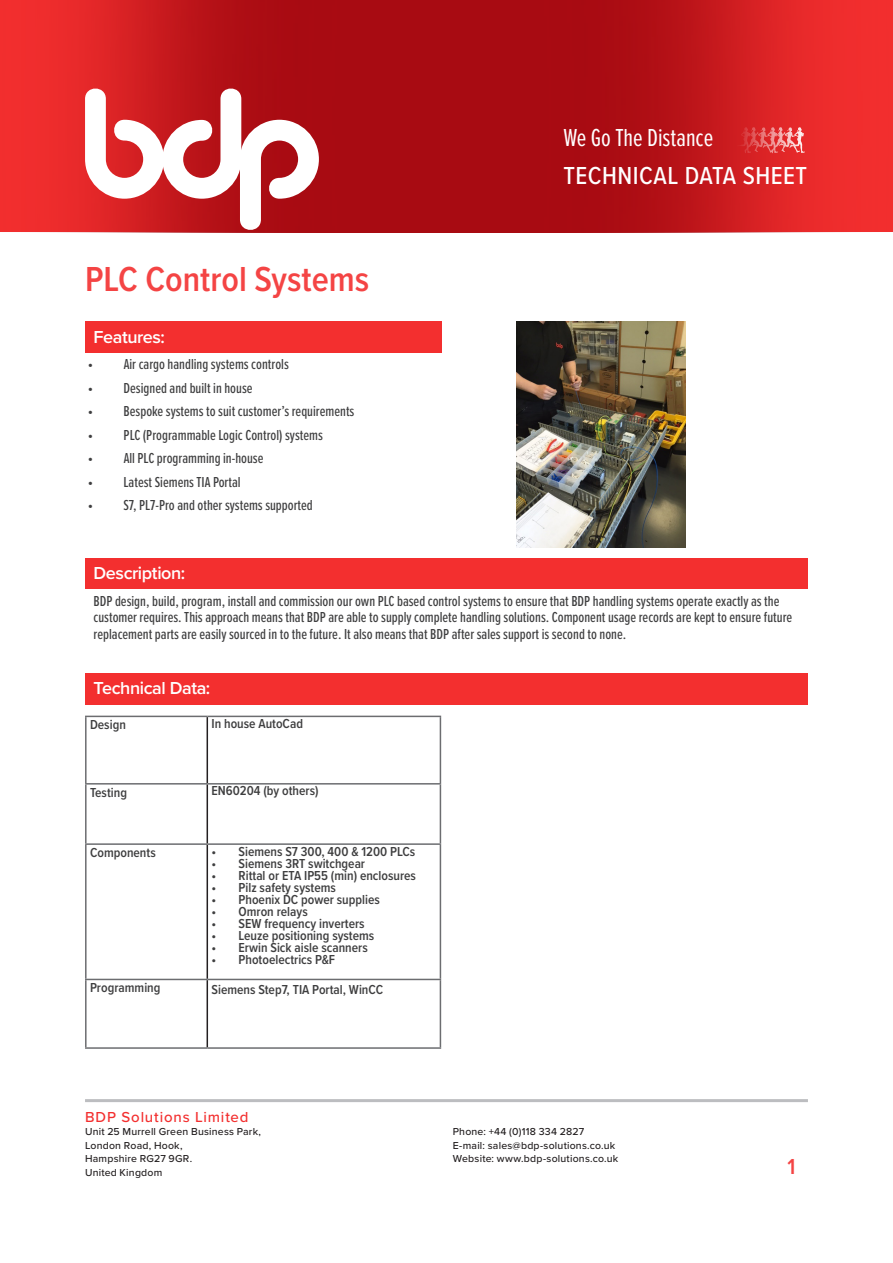
<style>
.page{position:relative;width:893px;height:1263px;background:#fff}
.page>*{position:absolute;margin:0;border:0;box-sizing:border-box;transform-origin:0 0}
.MainTitle{font:600 36px "Proxima Nova Cond";color:#f44444}
.t1{font:500 25.5px "Proxima Nova Cond";letter-spacing:.02em;color:#fff}
.t2{font:25.5px "Proxima Nova Ex Cn";color:#fff}
.markers{font:600 22.5px "Proxima Nova Cond";color:#f44444}
.sheetHeadings{font:600 18px "Proxima Nova";letter-spacing:-.025em;color:#fff}
.bodyTextMain{font:500 15px/16.5px "Proxima Nova Ex Cn";color:#3e3e3f}
.t3{font:500 15px "Proxima Nova";letter-spacing:.06em;color:#f32f2f}
.tableText{font:600 13.5px "Proxima Nova Cond";color:#3e3e3f}
.t4{font:500 10.5px/13.5px "Proxima Nova";letter-spacing:.02em;color:#231f20}
</style>
<div class="page">
<img style="left:0;top:0;width:893px;height:232px">
<svg style="left:85px;top:85px;width:234px;height:148px"></svg>
<hr style="left:85px;top:1099px;width:723px;height:3px;background:#bcbdc0">
<svg style="left:755px;top:126px;width:31px;height:20px"></svg>
<img style="left:516px;top:321px;width:170px;height:226px">
<div style="left:85px;top:321px;width:356px;height:32px;background:#f32f2f"></div>
<div style="left:85px;top:558px;width:723px;height:31px;background:#f32f2f"></div>
<div style="left:85px;top:673px;width:723px;height:32px;background:#f32f2f"></div>
<hr style="left:207px;top:716px;width:234px;height:1px;background:#6c6d70">
<hr style="left:440px;top:717px;width:1px;height:66px;background:#6c6d70">
<hr style="left:207px;top:783px;width:234px;height:1px;background:#6c6d70">
<hr style="left:440px;top:784px;width:1px;height:59px;background:#6c6d70">
<hr style="left:207px;top:843px;width:234px;height:2px;background:#6c6d70">
<hr style="left:440px;top:845px;width:1px;height:134px;background:#6c6d70">
<hr style="left:207px;top:979px;width:234px;height:1px;background:#6c6d70">
<hr style="left:440px;top:980px;width:1px;height:67px;background:#6c6d70">
<hr style="left:207px;top:1047px;width:234px;height:2px;background:#6c6d70">
<hr style="left:85px;top:716px;width:122px;height:1px;background:#6c6d70">
<hr style="left:85px;top:717px;width:2px;height:66px;background:#6c6d70">
<hr style="left:85px;top:783px;width:122px;height:1px;background:#6c6d70">
<hr style="left:85px;top:784px;width:2px;height:59px;background:#6c6d70">
<hr style="left:85px;top:843px;width:122px;height:2px;background:#6c6d70">
<hr style="left:85px;top:845px;width:2px;height:134px;background:#6c6d70">
<hr style="left:85px;top:979px;width:122px;height:1px;background:#6c6d70">
<hr style="left:85px;top:980px;width:2px;height:67px;background:#6c6d70">
<hr style="left:85px;top:1047px;width:122px;height:2px;background:#6c6d70">
<hr style="left:207px;top:717px;width:1px;height:66px;background:#231f20">
<hr style="left:207px;top:784px;width:1px;height:59px;background:#231f20">
<hr style="left:207px;top:845px;width:1px;height:134px;background:#231f20">
<hr style="left:207px;top:980px;width:1px;height:67px;background:#231f20">
<h2 class="t2" style="left:563px;top:119px;width:151px">We Go The Distance</h2>
<p class="MainTitle" style="left:85px;top:252px;width:286px">PLC Control Systems</p>
<p class="sheetHeadings" style="left:94px;top:323px;width:73px">Features:</p>
<p class="bodyTextMain" style="left:88px;top:355px;width:202px">• Air cargo handling systems controls</p>
<p class="bodyTextMain" style="left:88px;top:379px;width:166px">• Designed and built in house</p>
<p class="bodyTextMain" style="left:88px;top:402px;width:268px">• Bespoke systems to suit customer’s requirements</p>
<p class="bodyTextMain" style="left:88px;top:426px;width:237px">• PLC (Programmable Logic Control) systems</p>
<p class="bodyTextMain" style="left:88px;top:449px;width:177px">• All PLC programming in-house</p>
<p class="bodyTextMain" style="left:88px;top:473px;width:154px">• Latest Siemens TIA Portal</p>
<p class="bodyTextMain" style="left:88px;top:496px;width:226px">• S7, PL7-Pro and other systems supported</p>
<p class="sheetHeadings" style="left:94px;top:559px;width:93px">Description:</p>
<h2 class="t1" style="left:563px;top:157px;width:245px">TECHNICAL DATA SHEET</h2>
<p class="bodyTextMain" style="left:94px;top:592px;width:700px">BDP design, build, program, install and commission our own PLC based control systems to ensure that BDP handling systems operate exactly as the customer requires. This approach means that BDP are able to supply complete handling solutions. Component usage records are kept to ensure future replacement parts are easily sourced in to the future. It also means that BDP after sales support is second to none.</p>
<p class="sheetHeadings" style="left:94px;top:675px;width:118px">Technical Data:</p>
<p class="tableText" style="left:90px;top:715px;width:37px">Design</p>
<p class="tableText" style="left:212px;top:713px;width:93px">In house AutoCad</p>
<p class="tableText" style="left:90px;top:782px;width:38px">Testing</p>
<p class="tableText" style="left:212px;top:781px;width:109px">EN60204 (by others)</p>
<p class="tableText" style="left:90px;top:842px;width:67px">Components</p>
<p class="tableText" style="left:212px;top:841px;width:205px">• Siemens S7 300, 400 &amp; 1200 PLCs</p>
<p class="tableText" style="left:212px;top:853px;width:155px">• Siemens 3RT switchgear</p>
<p class="tableText" style="left:212px;top:865px;width:206px">• Rittal or ETA IP55 (min) enclosures</p>
<p class="tableText" style="left:212px;top:877px;width:126px">• Pilz safety systems</p>
<p class="tableText" style="left:212px;top:889px;width:170px">• Phoenix DC power supplies</p>
<p class="tableText" style="left:212px;top:901px;width:98px">• Omron relays</p>
<p class="tableText" style="left:212px;top:913px;width:155px">• SEW frequency inverters</p>
<p class="tableText" style="left:212px;top:925px;width:164px">• Leuze positioning systems</p>
<p class="tableText" style="left:212px;top:937px;width:158px">• Erwin Sick aisle scanners</p>
<p class="tableText" style="left:212px;top:949px;width:125px">• Photoelectrics P&amp;F</p>
<p class="tableText" style="left:90px;top:978px;width:72px">Programming</p>
<p class="tableText" style="left:212px;top:979px;width:173px">Siemens Step7, TIA Portal, WinCC</p>
<p class="t3" style="left:85px;top:1105px;width:165px">BDP Solutions Limited</p>
<p class="t4" style="left:85px;top:1124px;width:177px">Unit 25 Murrell Green Business Park,<br>London Road, Hook,<br>Hampshire RG27 9GR.<br>United Kingdom</p>
<p class="t4" style="left:453px;top:1124px;width:167px">Phone: +44 (0)118 334 2827<br>E-mail: sales@bdp-solutions.co.uk<br>Website: www.bdp-solutions.co.uk</p>
<p class="markers" style="left:787px;top:1150px;width:9px">1</p>
</div>
